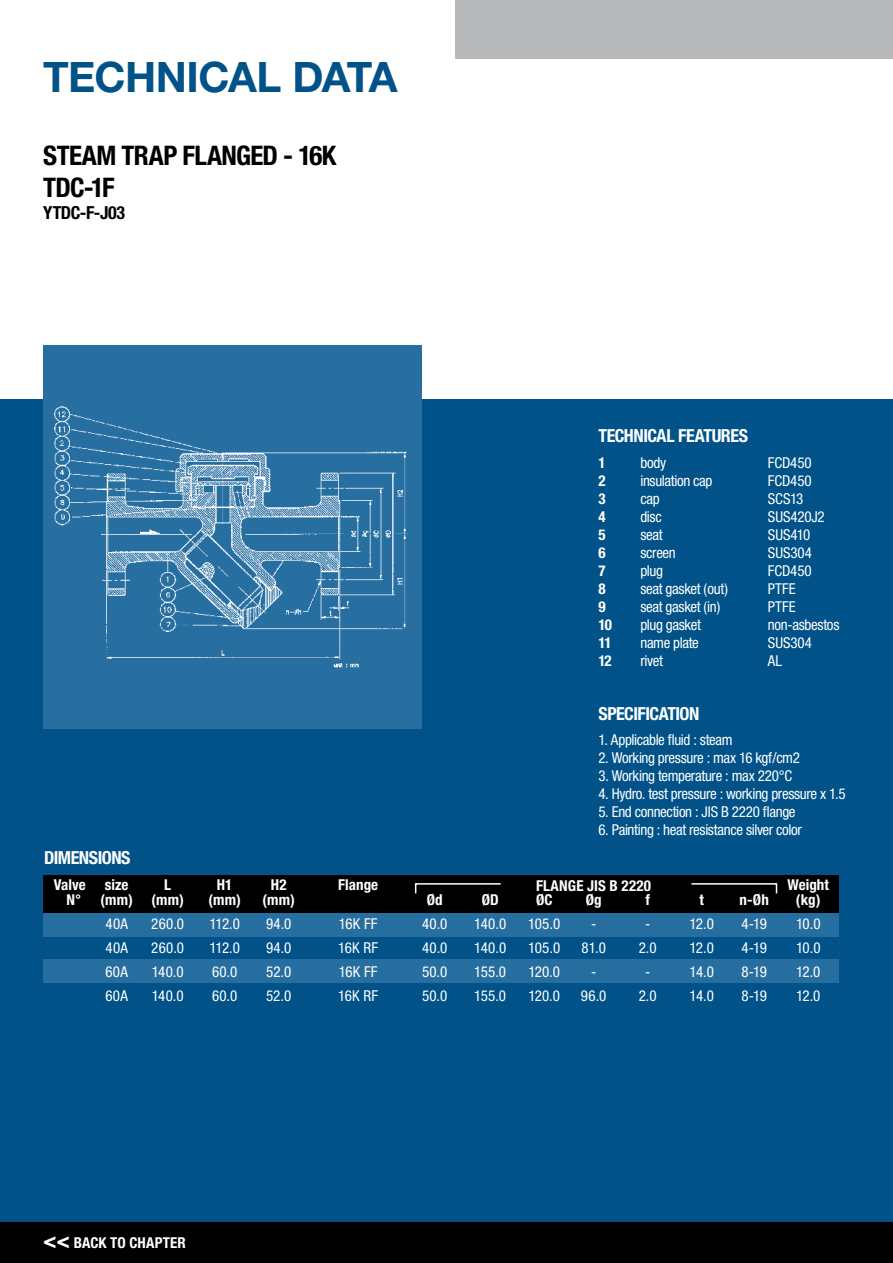
<style>
.page{position:relative;width:893px;height:1263px;background:#fff}
.page>*{position:absolute;margin:0;border:0;box-sizing:border-box;transform-origin:0 0}
.t1{font:700 42px "Helvetica Neue";letter-spacing:-.02em;color:#005288}
.t2{font:700 condensed 27px/32.4px "Helvetica Neue";letter-spacing:-.025em;color:#000}
.t3{font:700 condensed 18px "Helvetica Neue";letter-spacing:-.025em;color:#fff}
.t4{font:700 condensed 18px "Helvetica Neue";letter-spacing:-.015em;color:#000}
.t5{font:condensed 15px "Helvetica Neue";letter-spacing:-.02em;color:#fff}
.t6{font:700 condensed 15px "Helvetica Neue";letter-spacing:.005em;color:#fff}
.s1{font-size:22.5px}
</style>
<div class="page">
<div style="left:0;top:400px;width:893px;height:846px;background:#005288"></div>
<div style="left:0;top:1222px;width:893px;height:41px;background:#000"></div>
<div style="left:456px;top:0;width:437px;height:59px;background:#b6b8ba"></div>
<img style="left:43px;top:345px;width:378px;height:383px">
<div style="left:43px;top:875px;width:796px;height:38px;background:#000"></div>
<div style="left:43px;top:913px;width:796px;height:24px;background:#276ea0"></div>
<div style="left:43px;top:959px;width:796px;height:24px;background:#276ea0"></div>
<svg style="left:414px;top:883px;width:87px;height:11px"></svg>
<svg style="left:691px;top:883px;width:87px;height:11px"></svg>
<h1 class="t1" style="left:43px;top:51px;width:356px">TECHNICAL DATA</h1>
<h2 class="t2" style="left:43px;top:139px;width:294px">STEAM TRAP FLANGED - 16K<br>TDC-1F</h2>
<p class="t4" style="left:43px;top:202px;width:84px">YTDC-F-J03</p>
<p class="t3" style="left:598px;top:425px;width:151px">TECHNICAL FEATURES</p>
<p class="t6" style="left:598px;top:453px;width:9px">1</p>
<p class="t5" style="left:640px;top:454px;width:27px">body</p>
<p class="t5" style="left:768px;top:454px;width:45px">FCD450</p>
<p class="t6" style="left:598px;top:471px;width:9px">2</p>
<p class="t5" style="left:640px;top:472px;width:74px">insulation cap</p>
<p class="t5" style="left:768px;top:472px;width:45px">FCD450</p>
<p class="t6" style="left:598px;top:489px;width:9px">3</p>
<p class="t5" style="left:640px;top:490px;width:21px">cap</p>
<p class="t5" style="left:768px;top:490px;width:37px">SCS13</p>
<p class="t6" style="left:598px;top:507px;width:9px">4</p>
<p class="t5" style="left:640px;top:508px;width:23px">disc</p>
<p class="t5" style="left:768px;top:508px;width:58px">SUS420J2</p>
<p class="t6" style="left:598px;top:525px;width:9px">5</p>
<p class="t5" style="left:640px;top:526px;width:24px">seat</p>
<p class="t5" style="left:768px;top:526px;width:44px">SUS410</p>
<p class="t6" style="left:598px;top:543px;width:9px">6</p>
<p class="t5" style="left:640px;top:544px;width:37px">screen</p>
<p class="t5" style="left:768px;top:544px;width:45px">SUS304</p>
<p class="t6" style="left:598px;top:561px;width:9px">7</p>
<p class="t5" style="left:640px;top:562px;width:24px">plug</p>
<p class="t5" style="left:768px;top:562px;width:45px">FCD450</p>
<p class="t6" style="left:598px;top:579px;width:9px">8</p>
<p class="t5" style="left:640px;top:580px;width:89px">seat gasket (out)</p>
<p class="t5" style="left:768px;top:580px;width:29px">PTFE</p>
<p class="t6" style="left:598px;top:597px;width:9px">9</p>
<p class="t5" style="left:640px;top:598px;width:82px">seat gasket (in)</p>
<p class="t5" style="left:768px;top:598px;width:29px">PTFE</p>
<p class="t6" style="left:598px;top:615px;width:15px">10</p>
<p class="t5" style="left:640px;top:616px;width:62px">plug gasket</p>
<p class="t5" style="left:768px;top:616px;width:73px">non-asbestos</p>
<p class="t6" style="left:598px;top:633px;width:15px">11</p>
<p class="t5" style="left:640px;top:634px;width:60px">name plate</p>
<p class="t5" style="left:768px;top:634px;width:45px">SUS304</p>
<p class="t6" style="left:598px;top:651px;width:15px">12</p>
<p class="t5" style="left:640px;top:652px;width:24px">rivet</p>
<p class="t5" style="left:768px;top:652px;width:16px">AL</p>
<p class="t3" style="left:598px;top:702px;width:103px">SPECIFICATION</p>
<p class="t5" style="left:598px;top:731px;width:136px">1. Applicable fluid : steam</p>
<p class="t5" style="left:598px;top:749px;width:203px">2. Working pressure : max 16 kgf/cm2</p>
<p class="t5" style="left:598px;top:767px;width:195px">3. Working temperature : max 220°C</p>
<p class="t5" style="left:598px;top:785px;width:249px">4. Hydro. test pressure : working pressure x 1.5</p>
<p class="t5" style="left:598px;top:803px;width:199px">5. End connection : JIS B 2220 flange</p>
<p class="t5" style="left:598px;top:821px;width:205px">6. Painting : heat resistance silver color</p>
<p class="t3" style="left:44px;top:847px;width:88px">DIMENSIONS</p>
<p class="t6" style="left:54px;top:876px;width:34px">Valve</p>
<p class="t6" style="left:105px;top:876px;width:25px">size</p>
<p class="t6" style="left:164px;top:876px;width:8px">L</p>
<p class="t6" style="left:217px;top:876px;width:17px">H1</p>
<p class="t6" style="left:271px;top:876px;width:17px">H2</p>
<p class="t6" style="left:338px;top:876px;width:65px">Flange W</p>
<p class="t6" style="left:536px;top:877px;width:117px">FLANGE JIS B 2220</p>
<p class="t6" style="left:754px;top:876px;width:6px">W</p>
<p class="t6" style="left:799px;top:876px;width:32px">eight</p>
<p class="t6" style="left:66px;top:891px;width:16px">N°</p>
<p class="t6" style="left:100px;top:891px;width:85px">(mm) (mm)</p>
<p class="t6" style="left:208px;top:891px;width:88px">(mm) (mm)</p>
<p class="t6" style="left:427px;top:891px;width:17px">Ød</p>
<p class="t6" style="left:482px;top:891px;width:19px">ØD</p>
<p class="t6" style="left:536px;top:891px;width:18px">ØC</p>
<p class="t6" style="left:586px;top:891px;width:17px">Øg</p>
<p class="t6" style="left:645px;top:891px;width:6px">f</p>
<p class="t6" style="left:699px;top:891px;width:6px">t</p>
<p class="t6" style="left:740px;top:891px;width:31px">n-Øh</p>
<p class="t6" style="left:796px;top:891px;width:26px">(kg)</p>
<p class="t5" style="left:105px;top:915px;width:24px">40A</p>
<p class="t5" style="left:151px;top:915px;width:34px">260.0</p>
<p class="t5" style="left:209px;top:915px;width:32px">112.0</p>
<p class="t5" style="left:266px;top:915px;width:27px">94.0</p>
<p class="t5" style="left:339px;top:915px;width:40px">16K FF</p>
<p class="t5" style="left:422px;top:915px;width:27px">40.0</p>
<p class="t5" style="left:474px;top:915px;width:33px">140.0</p>
<p class="t5" style="left:528px;top:915px;width:33px">105.0</p>
<p class="t5" style="left:591px;top:915px;width:7px">-</p>
<p class="t5" style="left:645px;top:915px;width:7px">-</p>
<p class="t5" style="left:690px;top:915px;width:26px">12.0</p>
<p class="t5" style="left:741px;top:915px;width:27px">4-19</p>
<p class="t5" style="left:796px;top:915px;width:26px">10.0</p>
<p class="t5" style="left:105px;top:939px;width:24px">40A</p>
<p class="t5" style="left:151px;top:939px;width:34px">260.0</p>
<p class="t5" style="left:209px;top:939px;width:32px">112.0</p>
<p class="t5" style="left:266px;top:939px;width:27px">94.0</p>
<p class="t5" style="left:338px;top:939px;width:41px">16K RF</p>
<p class="t5" style="left:422px;top:939px;width:27px">40.0</p>
<p class="t5" style="left:474px;top:939px;width:33px">140.0</p>
<p class="t5" style="left:528px;top:939px;width:33px">105.0</p>
<p class="t5" style="left:582px;top:939px;width:26px">81.0</p>
<p class="t5" style="left:639px;top:939px;width:19px">2.0</p>
<p class="t5" style="left:690px;top:939px;width:26px">12.0</p>
<p class="t5" style="left:741px;top:939px;width:27px">4-19</p>
<p class="t5" style="left:796px;top:939px;width:26px">10.0</p>
<p class="t5" style="left:105px;top:963px;width:24px">60A</p>
<p class="t5" style="left:152px;top:963px;width:33px">140.0</p>
<p class="t5" style="left:212px;top:963px;width:27px">60.0</p>
<p class="t5" style="left:266px;top:963px;width:27px">52.0</p>
<p class="t5" style="left:339px;top:963px;width:40px">16K FF</p>
<p class="t5" style="left:422px;top:963px;width:27px">50.0</p>
<p class="t5" style="left:474px;top:963px;width:33px">155.0</p>
<p class="t5" style="left:528px;top:963px;width:33px">120.0</p>
<p class="t5" style="left:591px;top:963px;width:7px">-</p>
<p class="t5" style="left:645px;top:963px;width:7px">-</p>
<p class="t5" style="left:689px;top:963px;width:26px">14.0</p>
<p class="t5" style="left:741px;top:963px;width:27px">8-19</p>
<p class="t5" style="left:796px;top:963px;width:26px">12.0</p>
<p class="t5" style="left:105px;top:987px;width:24px">60A</p>
<p class="t5" style="left:152px;top:987px;width:33px">140.0</p>
<p class="t5" style="left:212px;top:987px;width:27px">60.0</p>
<p class="t5" style="left:266px;top:987px;width:27px">52.0</p>
<p class="t5" style="left:338px;top:987px;width:41px">16K RF</p>
<p class="t5" style="left:422px;top:987px;width:27px">50.0</p>
<p class="t5" style="left:474px;top:987px;width:33px">155.0</p>
<p class="t5" style="left:528px;top:987px;width:33px">120.0</p>
<p class="t5" style="left:581px;top:987px;width:27px">96.0</p>
<p class="t5" style="left:639px;top:987px;width:19px">2.0</p>
<p class="t5" style="left:689px;top:987px;width:26px">14.0</p>
<p class="t5" style="left:741px;top:987px;width:27px">8-19</p>
<p class="t5" style="left:796px;top:987px;width:26px">12.0</p>
<p class="t6" style="left:43px;top:1233px;width:144px"><span class="s1">&lt;&lt;</span> BACK TO CHAPTER</p>
</div>
